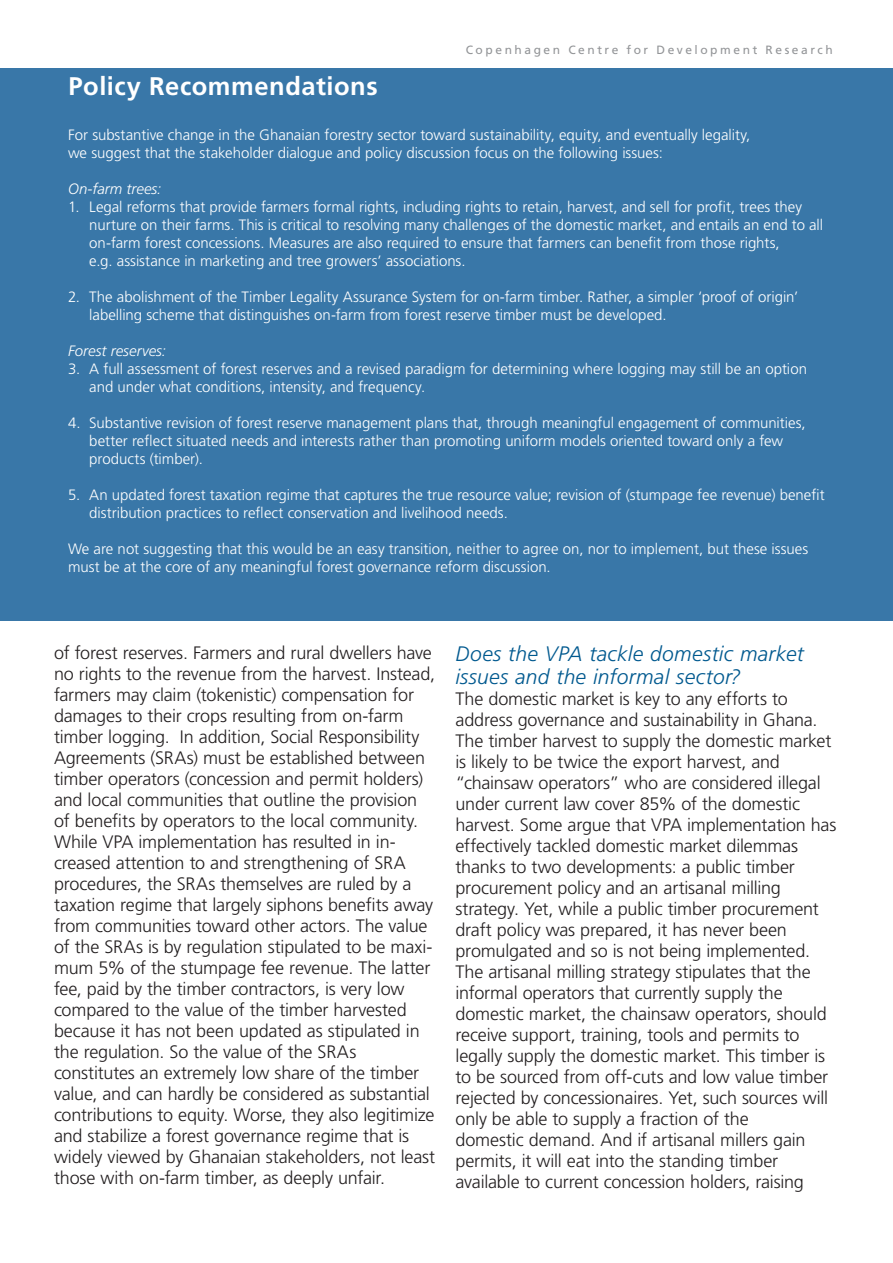
<style>
.page{position:relative;width:893px;height:1263px;background:#fff}
.page>*{position:absolute;margin:0;border:0;box-sizing:border-box;transform-origin:0 0}
.t1{font:700 25.5px "Frutiger LT Std";letter-spacing:.02em;color:#fff}
.Afsnitsoverskrift{font:italic 300 21px/22.5px "Frutiger LT Std";letter-spacing:.015em;color:#00598f}
.Briefs_brødtxt{font:300 18px/21px "Frutiger LT Std";letter-spacing:-.01em;color:#231f20}
.Briefs_brødtxt-2{font:300 15px/18px "Frutiger LT Std";color:#fff}
.Briefs_brødtxt-3{font:italic 300 15px "Frutiger LT Std";color:#fff}
.t2{font:12px "Frutiger LT Std";letter-spacing:.21em;color:#939598}
</style>
<div class="page">
<div style="left:0;top:68px;width:893px;height:553px;background:#3977a8"></div>
<h1 class="t1" style="left:69px;top:71px;width:311px">Policy Recommendations</h1>
<p class="t2" style="left:466px;top:43px;width:368px">Copenhagen Centre for Development Research</p>
<p class="Briefs_brødtxt-2" style="left:68px;top:126px;width:684px">For substantive change in the Ghanaian forestry sector toward sustainability, equity, and eventually legality, we suggest that the stakeholder dialogue and policy discussion focus on the following issues:</p>
<p class="Briefs_brødtxt-3" style="left:68px;top:180px;width:95px">On-farm trees:</p>
<p class="Briefs_brødtxt-2" style="left:89px;top:198px;width:735px;text-indent:-21px">1. Legal reforms that provide farmers formal rights, including rights to retain, harvest, and sell for profit, trees they nurture on their farms. This is critical to resolving many challenges of the domestic market, and entails an end to all on-farm forest concessions. Measures are also required to ensure that farmers can benefit from those rights,<br>e.g. assistance in marketing and tree growers’ associations.</p>
<p class="Briefs_brødtxt-2" style="left:89px;top:288px;width:711px;text-indent:-21px">2. The abolishment of the Timber Legality Assurance System for on-farm timber. Rather, a simpler ‘proof of origin’ labelling scheme that distinguishes on-farm from forest reserve timber must be developed.</p>
<p class="Briefs_brødtxt-3" style="left:68px;top:342px;width:100px">Forest reserves:</p>
<p class="Briefs_brødtxt-2" style="left:89px;top:360px;width:719px;text-indent:-21px">3. A full assessment of forest reserves and a revised paradigm for determining where logging may still be an option and under what conditions, intensity, and frequency.</p>
<p class="Briefs_brødtxt-2" style="left:89px;top:414px;width:718px;text-indent:-21px">4. Substantive revision of forest reserve management plans that, through meaningful engagement of communities, better reflect situated needs and interests rather than promoting uniform models oriented toward only a few products (timber).</p>
<p class="Briefs_brødtxt-2" style="left:89px;top:486px;width:737px;text-indent:-21px">5. An updated forest taxation regime that captures the true resource value; revision of (stumpage fee revenue) benefit distribution practices to reflect conservation and livelihood needs.</p>
<p class="Briefs_brødtxt-2" style="left:68px;top:540px;width:742px">We are not suggesting that this would be an easy transition, neither to agree on, nor to implement, but these issues must be at the core of any meaningful forest governance reform discussion.</p>
<p class="Briefs_brødtxt" style="left:54px;top:643px;width:383px">of forest reserves. Farmers and rural dwellers have no rights to the revenue from the harvest. Instead, farmers may claim (tokenistic) compensation for damages to their crops resulting from on-farm timber logging. In addition, Social Responsibility Agreements (SRAs) must be established between timber operators (concession and permit holders) and local communities that outline the provision of benefits by operators to the local community.<br>While VPA implementation has resulted in in&shy;creased attention to and strengthening of SRA procedures, the SRAs themselves are ruled by a taxation regime that largely siphons benefits away from communities toward other actors. The value of the SRAs is by regulation stipulated to be maxi&shy;mum 5% of the stumpage fee revenue. The latter fee, paid by the timber contractors, is very low compared to the value of the timber harvested because it has not been updated as stipulated in the regulation. So the value of the SRAs constitutes an extremely low share of the timber value, and can hardly be considered as substantial contributions to equity. Worse, they also legitimize and stabilize a forest governance regime that is widely viewed by Ghanaian stakeholders, not least those with on-farm timber, as deeply unfair.</p>
<p class="Afsnitsoverskrift" style="left:455px;top:643px;width:350px">Does the VPA tackle domestic market issues and the informal sector?</p>
<p class="Briefs_brødtxt" style="left:455px;top:688px;width:382px">The domestic market is key to any efforts to address governance and sustainability in Ghana.<br>The timber harvest to supply the domestic market is likely to be twice the export harvest, and “chainsaw operators” who are considered illegal under current law cover 85% of the domestic harvest. Some argue that VPA implementation has effectively tackled domestic market dilemmas thanks to two developments: a public timber procurement policy and an artisanal milling strategy. Yet, while a public timber procurement draft policy was prepared, it has never been promulgated and so is not being implemented.<br>The artisanal milling strategy stipulates that the informal operators that currently supply the domestic market, the chainsaw operators, should receive support, training, tools and permits to legally supply the domestic market. This timber is to be sourced from off-cuts and low value timber rejected by concessionaires. Yet, such sources will only be able to supply a fraction of the<br>domestic demand. And if artisanal millers gain permits, it will eat into the standing timber available to current concession holders, raising</p>
</div>
